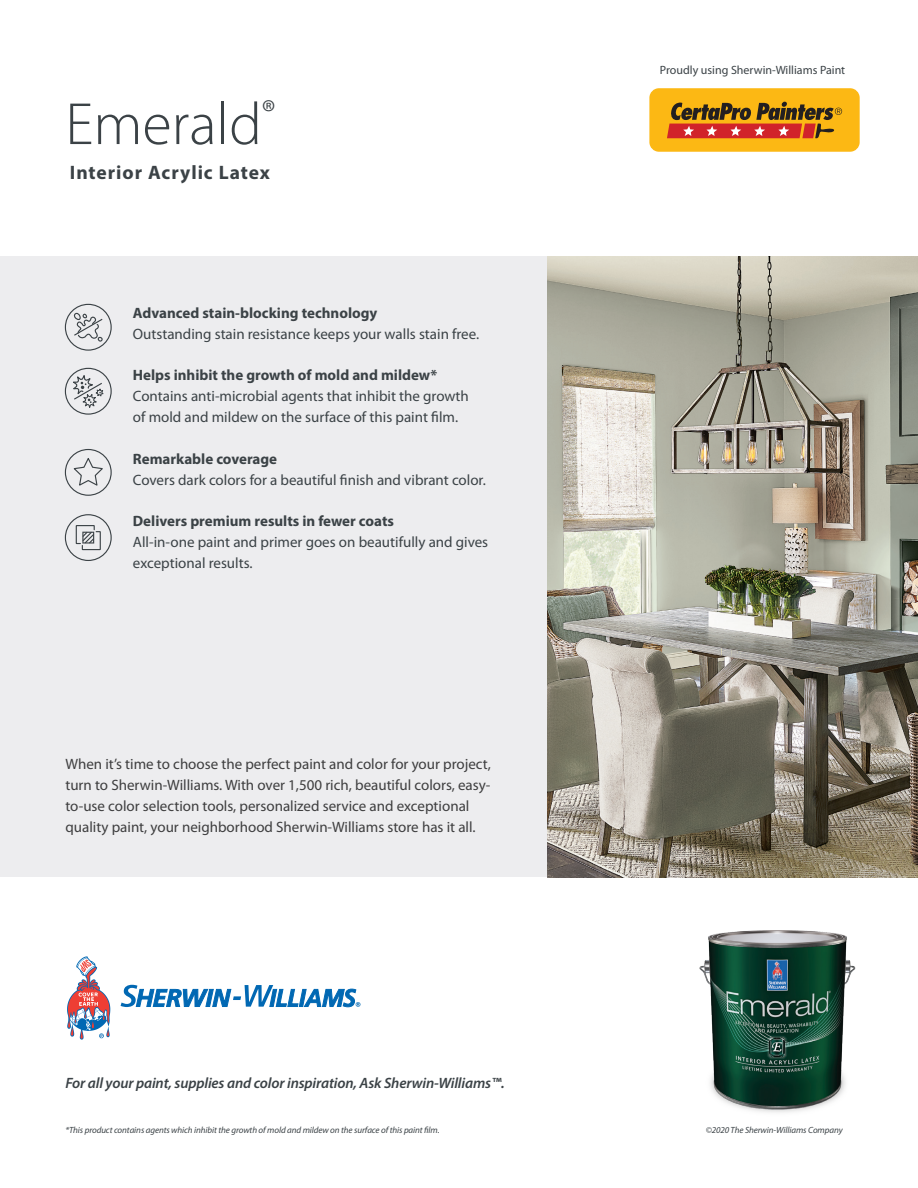
<style>
.page{position:relative;width:918px;height:1188px;background:#fff}
.page>*{position:absolute;margin:0;border:0;box-sizing:border-box;transform-origin:0 0}
.t1{font:300 60px "Myriad Pro";color:#3b4246}
.t2{font:700 19.5px "Myriad Pro";letter-spacing:.05em;color:#3b4246}
.Body_-_Bold{font:15px/21px "Myriad Pro";color:#3b4246}
.Body_2{font:15px/21px "Myriad Pro";color:#3e3e3f}
.CTA{font:italic 600 15px "Myriad Pro";letter-spacing:-.01em;color:#3b4246}
.Body{font:12px "Myriad Pro";color:#3b4246}
.t3{font:italic 9px "Myriad Pro";letter-spacing:-.01em;color:#3b4246}
.s1{font-weight:700}
</style>
<div class="page">
<div style="left:0;top:256px;width:918px;height:622px;background:#ededef"></div>
<img style="left:547px;top:256px;width:371px;height:622px">
<div style="left:65px;top:304px;width:47px;height:47px;border:1px solid #3b4246;border-radius:50%"></div>
<svg style="left:73px;top:312px;width:30px;height:30px"></svg>
<div style="left:65px;top:368px;width:47px;height:47px;border:1px solid #3b4246;border-radius:50%"></div>
<svg style="left:70px;top:372px;width:35px;height:43px"></svg>
<div style="left:65px;top:449px;width:47px;height:47px;border:1px solid #3b4246;border-radius:50%"></div>
<svg style="left:72px;top:456px;width:33px;height:30px"></svg>
<div style="left:65px;top:514px;width:47px;height:47px;border:1px solid #3b4246;border-radius:50%"></div>
<svg style="left:75px;top:525px;width:26px;height:26px"></svg>
<svg style="left:121px;top:984px;width:239px;height:24px"></svg>
<svg style="left:67px;top:956px;width:43px;height:84px"></svg>
<img style="left:699px;top:930px;width:157px;height:183px">
<div style="left:649px;top:88px;width:211px;height:64px;background:#fcb814;border-radius:10px"></div>
<svg style="left:667px;top:102px;width:175px;height:37px"></svg>
<p class="t1" style="left:65px;top:91px;width:212px">Emerald<sup>®</sup></p>
<p class="t2" style="left:70px;top:160px;width:202px">Interior Acrylic Latex</p>
<p class="Body_-_Bold" style="left:133px;top:303px;width:348px"><span class="s1">Advanced stain-blocking technology<br></span>Outstanding stain resistance keeps your walls stain free.</p>
<p class="Body_-_Bold" style="left:133px;top:365px;width:337px"><span class="s1">Helps inhibit the growth of mold and mildew*<br></span>Contains anti-microbial agents that inhibit the growth of mold and mildew on the surface of this paint film.</p>
<p class="Body_-_Bold" style="left:133px;top:448px;width:355px"><span class="s1">Remarkable coverage<br></span>Covers dark colors for a beautiful finish and vibrant color.</p>
<p class="Body_-_Bold" style="left:133px;top:511px;width:357px"><span class="s1">Delivers premium results in fewer coats<br></span>All-in-one paint and primer goes on beautifully and gives exceptional results.</p>
<p class="Body_2" style="left:65px;top:754px;width:427px">When it’s time to choose the perfect paint and color for your project, turn to Sherwin-Williams. With over 1,500 rich, beautiful colors, easy&shy;to-use color selection tools, personalized service and exceptional quality paint, your neighborhood Sherwin-Williams store has it all.</p>
<p class="CTA" style="left:65px;top:1073px;width:441px">For all your paint, supplies and color inspiration, Ask Sherwin-Williams™.</p>
<p class="Body" style="left:660px;top:64px;width:187px">Proudly using Sherwin-Williams Paint</p>
<p class="t3" style="left:65px;top:1125px;width:376px">*This product contains agents which inhibit the growth of mold and mildew on the surface of this paint film.</p>
<p class="t3" style="left:706px;top:1125px;width:139px">©2020 The Sherwin-Williams Company</p>
</div>
